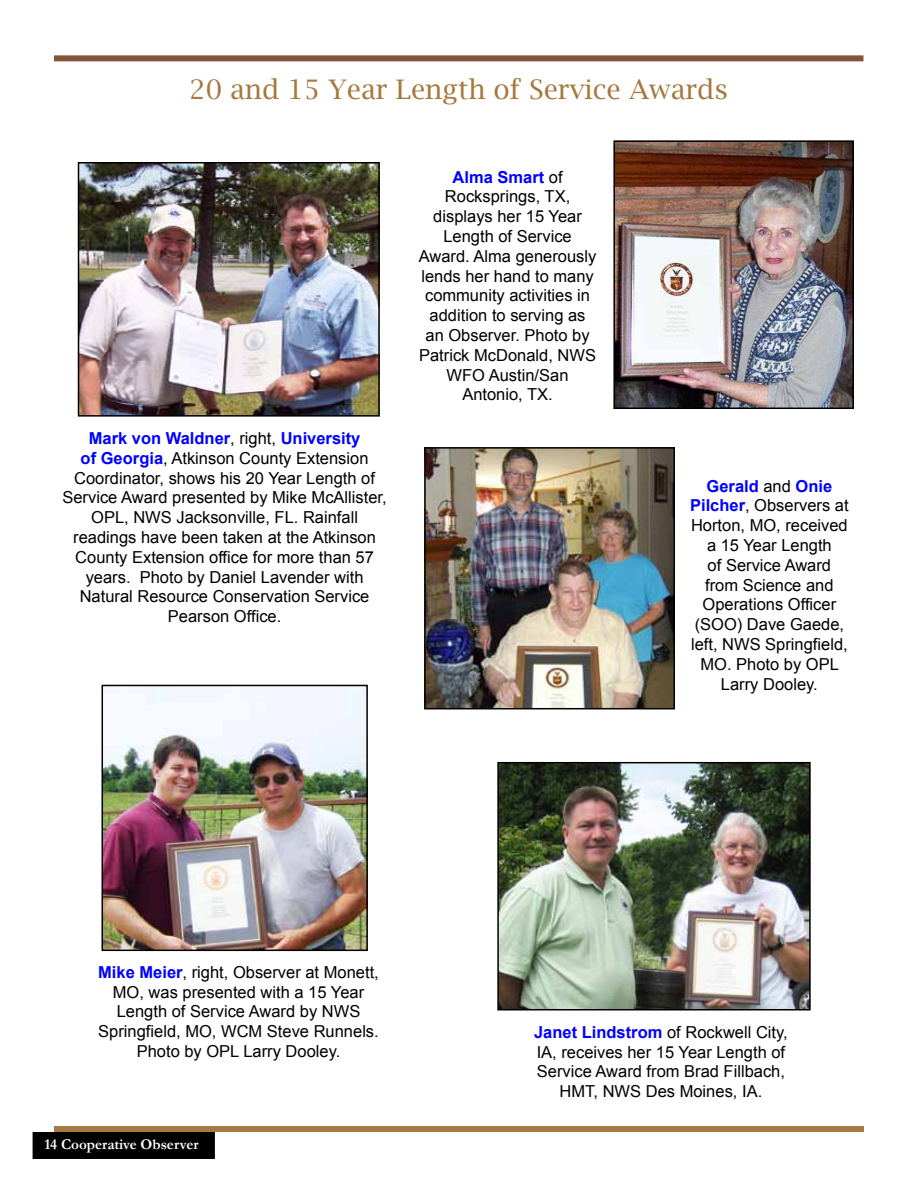
<style>
.page{position:relative;width:918px;height:1188px;background:#fff}
.page>*{position:absolute;margin:0;border:0;box-sizing:border-box;transform-origin:0 0}
.t1{font:27px "Lucida Bright";color:#a5793f}
.t2{font:16.5px/19.8px "Arial";color:#000;text-align:center}
.t3{font:700 15px "Garamond";color:#fff}
.s1{font-weight:700;color:#00f}
</style>
<div class="page">
<div style="left:33px;top:1133px;width:181px;height:25px;background:#000"></div>
<div style="left:33px;top:1132px;width:182px;height:27px;border:2px solid #000"></div>
<div style="left:54px;top:1126px;width:810px;height:6px;background:#a5793f"></div>
<div style="left:54px;top:55px;width:809px;height:6px;background:#845339"></div>
<img style="left:81px;top:165px;width:296px;height:249px">
<div style="left:78px;top:162px;width:302px;height:255px;border:2px solid #000"></div>
<img style="left:500px;top:765px;width:308px;height:242px">
<div style="left:497px;top:762px;width:314px;height:248px;border:2px solid #000"></div>
<img style="left:105px;top:688px;width:260px;height:260px">
<div style="left:102px;top:685px;width:266px;height:266px;border:2px solid #000"></div>
<img style="left:427px;top:450px;width:245px;height:256px">
<div style="left:424px;top:447px;width:251px;height:262px;border:2px solid #000"></div>
<img style="left:616px;top:143px;width:235px;height:263px">
<div style="left:613px;top:140px;width:241px;height:269px;border:2px solid #000"></div>
<h1 class="t1" style="left:189px;top:74px;width:540px">20 and 15 Year Length of Service Awards</h1>
<p class="t2" style="left:62px;top:428px;width:326px"><span class="s1">Mark von Waldner</span>, right, <span class="s1">University<br>of Georgia</span>, Atkinson County Extension Coordinator, shows his 20 Year Length of Service Award presented by Mike McAllister, OPL, NWS Jacksonville, FL. Rainfall readings have been taken at the Atkinson County Extension office for more than 57 years. Photo by Daniel Lavender with Natural Resource Conservation Service Pearson Office.</p>
<p class="t2" style="left:419px;top:167px;width:179px"><span class="s1">Alma Smart</span> of<br>Rocksprings, TX, displays her 15 Year<br>Length of Service<br>Award. Alma generously lends her hand to many community activities in addition to serving as an Observer. Photo by<br>Patrick McDonald, NWS<br>WFO Austin/San<br>Antonio, TX.</p>
<p class="t2" style="left:690px;top:476px;width:160px"><span class="s1">Gerald</span> and <span class="s1">Onie<br>Pilcher</span>, Observers at<br>Horton, MO, received a 15 Year Length<br>of Service Award from Science and<br>Operations Officer (SOO) Dave Gaede, left, NWS Springfield,<br>MO. Photo by OPL<br>Larry Dooley.</p>
<p class="t2" style="left:98px;top:962px;width:282px"><span class="s1">Mike Meier</span>, right, Observer at Monett,<br>MO, was presented with a 15 Year<br>Length of Service Award by NWS<br>Springfield, MO, WCM Steve Runnels.<br>Photo by OPL Larry Dooley.</p>
<p class="t3" style="left:44px;top:1134px;width:156px">14 Cooperative Observer</p>
<p class="t2" style="left:534px;top:1022px;width:255px"><span class="s1">Janet Lindstrom</span> of Rockwell City,<br>IA, receives her 15 Year Length of<br>Service Award from Brad Fillbach,<br>HMT, NWS Des Moines, IA.</p>
</div>
